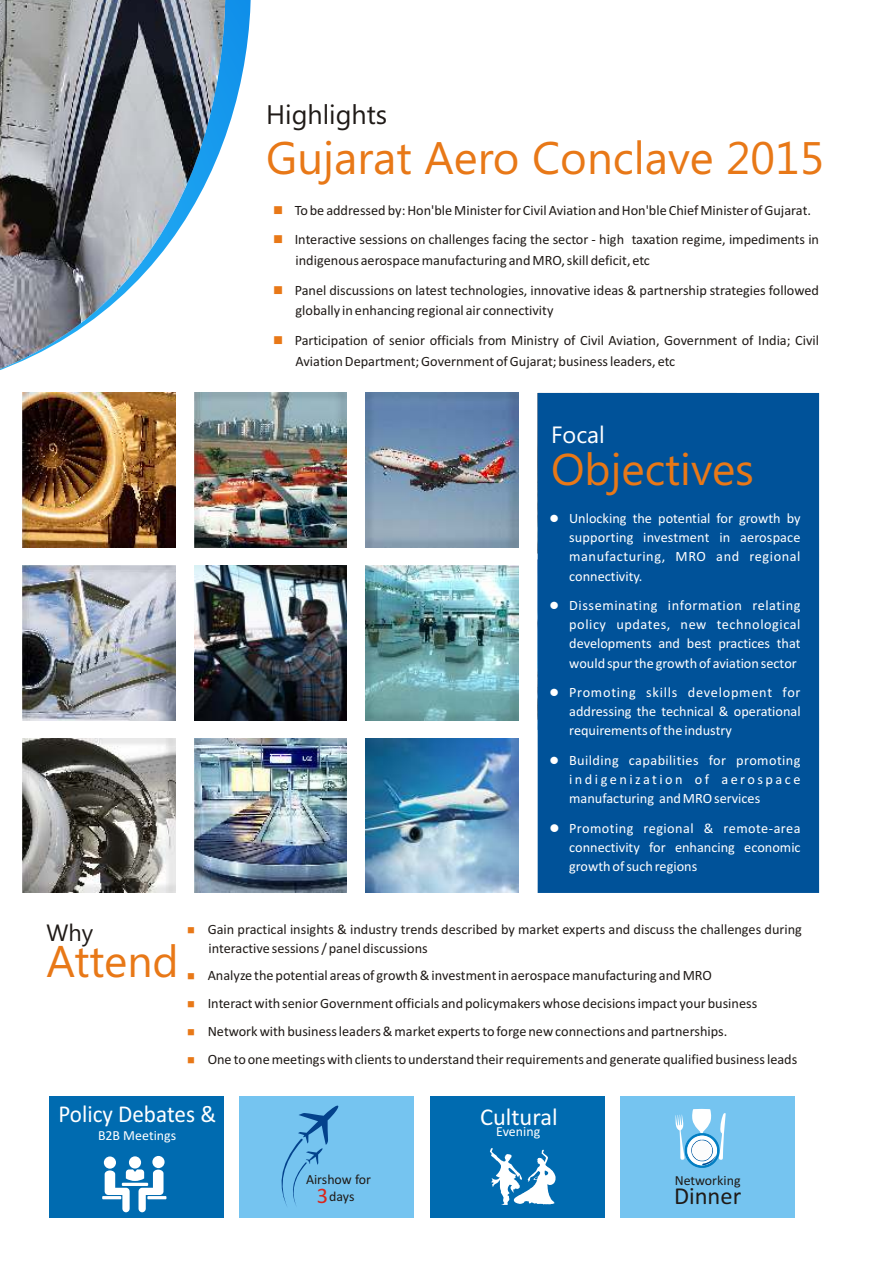
<style>
.page{position:relative;width:885px;height:1272px;background:#fff}
.page>*{position:absolute;margin:0;border:0;box-sizing:border-box;transform-origin:0 0}
.t1{font:45.6px "Segoe UI";color:#e87817}
.t2{font:44.4px "Segoe UI";color:#e87817}
.t3{font:26.85px "Segoe UI";color:#1f1a17}
.t4{font:24.45px "Calibri";color:#1f1a17}
.t5{font:24.3px "Calibri";color:#fff;scale:.95 1}
.t6{font:24.3px "Calibri";color:#fff}
.t7{font:23.55px "Segoe UI";color:#fff}
.t8{font:23.55px "Segoe UI";color:#1f1a17}
.t9{font:14.25px/29.5px "Calibri";color:#1f1a17}
.t10{font:14.25px/19.2px "Calibri";color:#fff;text-align:justify}
.t11{font:14.25px/19.2px "Calibri";letter-spacing:.03em;color:#fff;text-align:right}
.t12{font:13.95px/17.2px "Calibri";color:#1f1a17;text-align:center}
.t13{font:13.95px "Calibri";color:#fff}
.t14{font:13.5px "Wingdings";color:#e87817}
.t15{font:13.5px "Wingdings";color:#fff}
.t16{font:10.5px "Wingdings";color:#e87817}
.s1{font-size:22.35px;color:#d9261c}
</style>
<div class="page">
<div style="left:49px;top:1095px;width:175px;height:122px;background:#006bb0"></div>
<div style="left:239px;top:1095px;width:174px;height:122px;background:#75c4f0"></div>
<div style="left:430px;top:1095px;width:175px;height:122px;background:#006bb0"></div>
<div style="left:620px;top:1095px;width:174px;height:122px;background:#75c4f0"></div>
<svg style="left:281px;top:1105px;width:58px;height:101px"></svg>
<svg style="left:490px;top:1148px;width:65px;height:56px"></svg>
<svg style="left:675px;top:1108px;width:50px;height:59px"></svg>
<img style="left:22px;top:738px;width:153px;height:154px">
<img style="left:251px;top:393px;width:96px;height:154px">
<img style="left:194px;top:565px;width:153px;height:155px">
<img style="left:194px;top:738px;width:153px;height:154px">
<img style="left:366px;top:393px;width:152px;height:154px">
<img style="left:366px;top:565px;width:152px;height:155px">
<img style="left:366px;top:738px;width:152px;height:154px">
<div style="left:537px;top:393px;width:281px;height:499px;background:#005299"></div>
<img style="left:22px;top:616px;width:153px;height:104px">
<div style="left:152px;top:1155px;width:12px;height:12px;background:#fff;border-radius:50%"></div>
<div style="left:104px;top:1156px;width:12px;height:12px;background:#fff;border-radius:50%"></div>
<div style="left:129px;top:1155px;width:12px;height:13px;background:#fff;border-radius:50%"></div>
<svg style="left:105px;top:1169px;width:58px;height:42px"></svg>
<hr style="left:122px;top:1182px;width:26px;height:3px;background:#fff">
<hr style="left:147px;top:1195px;width:19px;height:3px;background:#fff">
<hr style="left:102px;top:1195px;width:19px;height:3px;background:#fff">
<img style="left:22px;top:0;width:229px;height:616px">
<img style="left:22px;top:409px;width:203px;height:168px">
<img style="left:0;top:0;width:137px;height:409px">
<img style="left:137px;top:0;width:88px;height:409px">
<h3 class="t3" style="left:266px;top:104px;width:123px">Highlights</h3>
<h1 class="t1" style="left:266px;top:141px;width:559px">Gujarat Aero Conclave 2015</h1>
<p class="t14" style="left:273px;top:284px;width:62px">■</p>
<p class="t14" style="left:273px;top:334px;width:62px">■</p>
<p class="t9" style="left:294px;top:196px;width:525px">To be addressed by: Hon'ble Minister for Civil Aviation and Hon'ble Chief Minister of Gujarat.<br>Interactive sessions on challenges facing the sector - high taxation regime, impediments in</p>
<p class="t9" style="left:294px;top:246px;width:525px">indigenous aerospace manufacturing and MRO, skill deficit, etc<br>Panel discussions on latest technologies, innovative ideas &amp; partnership strategies followed</p>
<p class="t9" style="left:294px;top:297px;width:525px">globally in enhancing regional air connectivity<br>Participation of senior officials from Ministry of Civil Aviation, Government of India; Civil</p>
<p class="t9" style="left:295px;top:347px;width:381px">Aviation Department;Government of Gujarat; business leaders, etc</p>
<h3 class="t7" style="left:551px;top:425px;width:55px">Focal</h3>
<h2 class="t2" style="left:551px;top:453px;width:204px">Objectives</h2>
<p class="t10" style="left:569px;top:510px;width:233px;text-indent:-20px">●Unlocking the potential for growth by supporting investment in aerospace manufacturing, MRO and regional connectivity.</p>
<p class="t10" style="left:569px;top:596px;width:233px;text-indent:-20px">●Disseminating information relating policy updates, new technological developments and best practices that would spur the growth of aviation sector</p>
<p class="t10" style="left:569px;top:683px;width:233px;text-indent:-20px">●Promoting skills development for addressing the technical &amp; operational requirements of the industry</p>
<p class="t11" style="left:549px;top:751px;width:252px">●Building capabilities for promoting indigenization of aerospace</p>
<p class="t15" style="left:549px;top:822px;width:62px">●</p>
<p class="t10" style="left:569px;top:784px;width:233px;line-height:29.5px">manufacturing and MRO services<br>Promoting regional &amp; remote-area</p>
<p class="t10" style="left:569px;top:838px;width:233px">connectivity for enhancing economic growth of such regions</p>
<h3 class="t8" style="left:46px;top:924px;width:48px">Why</h3>
<h2 class="t2" style="left:46px;top:944px;width:134px">Attend</h2>
<p class="t16" style="left:187px;top:926px;width:49px">■</p>
<p class="t16" style="left:187px;top:972px;width:49px">■</p>
<p class="t16" style="left:187px;top:999px;width:49px">■</p>
<p class="t16" style="left:187px;top:1027px;width:49px">■</p>
<p class="t16" style="left:187px;top:1055px;width:49px">■</p>
<p class="t9" style="left:208px;top:921px;width:595px;line-height:18.3px">Gain practical insights &amp; industry trends described by market experts and discuss the challenges during interactive sessions / panel discussions</p>
<p class="t9" style="left:208px;top:962px;width:591px;line-height:27.9px">Analyze the potential areas of growth &amp; investment in aerospace manufacturing and MRO<br>Interact with senior Government officials and policymakers whose decisions impact your business Network with business leaders &amp; market experts to forge new connections and partnerships.<br>One to one meetings with clients to understand their requirements and generate qualified business leads</p>
<h3 class="t5" style="left:58px;top:1103px;width:168px">Policy Debates &amp;</h3>
<p class="t13" style="left:98px;top:1129px;width:80px">B2B Meetings</p>
<p class="t12" style="left:306px;top:1171px;width:67px">Airshow for<br><span class="s1">3</span> days</p>
<h3 class="t6" style="left:480px;top:1106px;width:79px">Cultural</h3>
<p class="t13" style="left:496px;top:1125px;width:45px">Evening</p>
<p class="t12" style="left:674px;top:1172px;width:67px">Networking</p>
<h3 class="t4" style="left:673px;top:1185px;width:69px">Dinner</h3>
</div>
